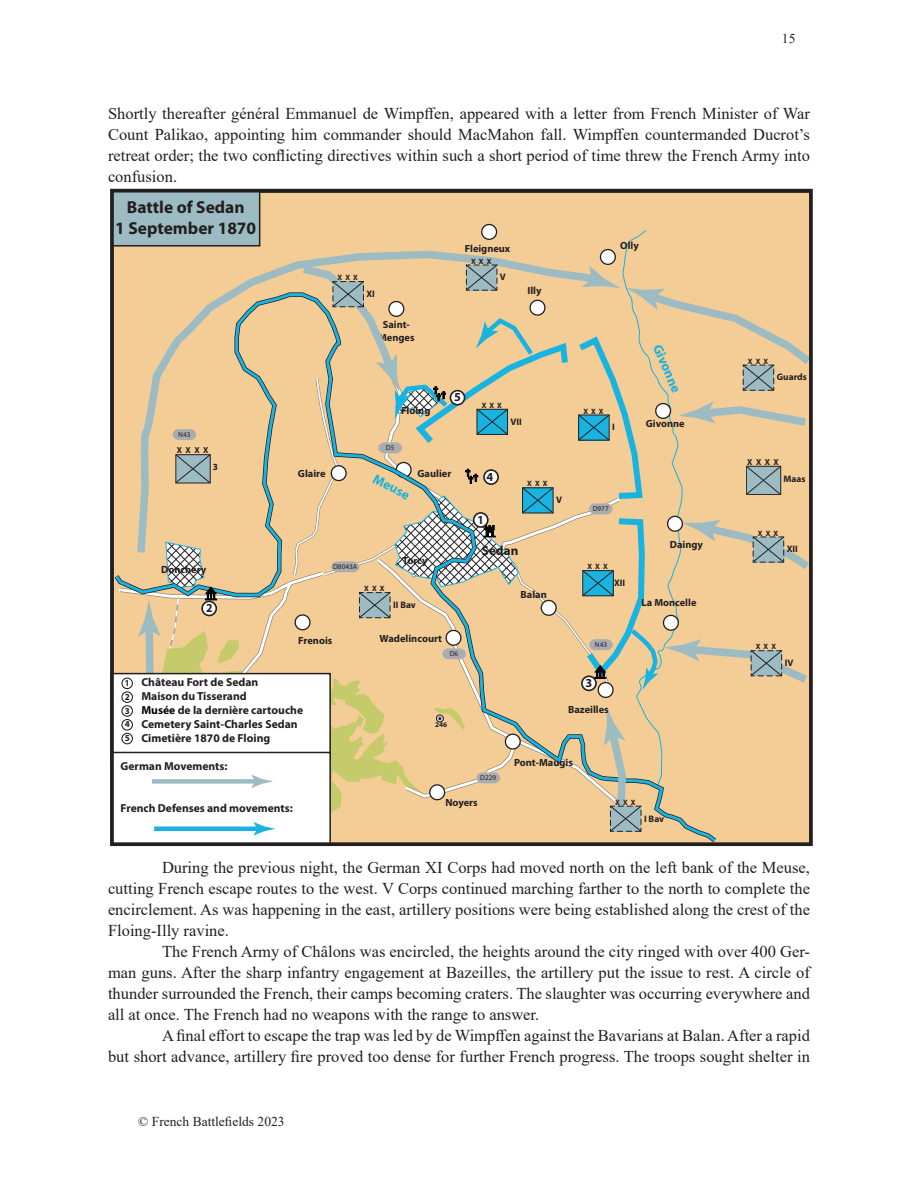
<style>
.page{position:relative;width:918px;height:1188px;background:#fff}
.page>*{position:absolute;margin:0;border:0;box-sizing:border-box;transform-origin:0 0}
.t1{font:700 17.4px/20.9px "Myriad Pro";color:#231f20;text-align:center}
.t2{font:16.5px/21px "Times New Roman";color:#231f20;text-align:justify}
.t3{font:13.5px "Times New Roman";color:#231f20}
.t4{font:700 13.5px "Myriad Pro";color:#18b3e0}
.t5{font:700 13.05px "Myriad Pro";color:#231f20}
.t6{font:700 12.3px "Myriad Pro";color:#231f20}
.t7{font:700 12.3px "Myriad Pro";color:#231f20;scale:.94 1}
.t8{font:700 11.7px/14px "Myriad Pro";color:#231f20}
.t9{font:700 11.55px "Myriad Pro";color:#231f20}
.t10{font:700 10.35px/12.5px "Myriad Pro";color:#231f20;text-align:center}
.t11{font:700 9.45px "Myriad Pro";color:#231f20}
.t12{font:700 9.15px/13.8px "Myriad Pro";color:#231f20;text-align:justify;scale:.94 1}
.t13{font:700 8.7px "Myriad Pro";color:#231f20}
.t14{font:700 7.65px "Myriad Pro";color:#231f20}
.t15{font:7.2px "Myriad Pro";color:#231f20}
.t16{font:700 7.2px "Myriad Pro";color:#231f20}
.s1{color:#040503}
</style>
<div class="page">
<div style="left:260px;top:194px;width:548px;height:30px;background:#f4cc95"></div>
<svg style="left:115px;top:224px;width:697px;height:623px;background:#e4cba1"></svg>
<div style="left:112px;top:191px;width:148px;height:55px;background:#9cbbc3"></div>
<div style="left:111px;top:190px;width:149px;height:57px;border:1px solid #231f20"></div>
<div style="left:110px;top:189px;width:703px;height:657px;border:4px solid #231f20"></div>
<p class="t3" style="left:782px;top:29px;width:15px">15</p>
<p class="t2" style="left:108px;top:103px;width:704px">Shortly thereafter général Emmanuel de Wimpffen, appeared with a letter from French Minister of War Count Palikao, appointing him commander should MacMahon fall. Wimpffen countermanded Ducrot’s retreat order; the two conflicting directives within such a short period of time threw the French Army into confusion.</p>
<p class="t1" style="left:115px;top:196px;width:143px">Battle of Sedan<br>1 September 1870</p>
<p class="t15" style="left:178px;top:430px;width:14px">N43</p>
<p class="t13" style="left:177px;top:445px;width:33px">X X X X</p>
<p class="t11" style="left:213px;top:461px;width:7px">3</p>
<p class="t10" style="left:161px;top:563px;width:47px">Donchéry</p>
<p class="t7" style="left:206px;top:600px;width:8px">2</p>
<p class="t10" style="left:465px;top:242px;width:47px">Fleigneux</p>
<p class="t14" style="left:471px;top:256px;width:22px">X X X</p>
<p class="t14" style="left:338px;top:273px;width:22px">X X X</p>
<p class="t11" style="left:500px;top:271px;width:7px">V</p>
<p class="t11" style="left:367px;top:288px;width:10px">XI</p>
<p class="t10" style="left:378px;top:318px;width:38px">Saint-<br>Menges</p>
<p class="t10" style="left:527px;top:284px;width:16px">Illy</p>
<p class="t10" style="left:298px;top:467px;width:29px">Glaire</p>
<p class="t10" style="left:401px;top:404px;width:31px">Floing</p>
<p class="t15" style="left:386px;top:443px;width:10px">D5</p>
<p class="t6" style="left:454px;top:389px;width:8px">5</p>
<p class="t4" style="left:378px;top:470px;width:41px;rotate:27deg">Meuse</p>
<p class="t10" style="left:417px;top:467px;width:35px">Gaulier</p>
<p class="t15" style="left:333px;top:562px;width:26px">D8043A</p>
<p class="t14" style="left:364px;top:584px;width:22px">X X X</p>
<p class="t10" style="left:403px;top:554px;width:27px">Torcy</p>
<p class="t11" style="left:393px;top:599px;width:24px">II Bav</p>
<p class="t10" style="left:298px;top:634px;width:36px">Frenois</p>
<p class="t10" style="left:380px;top:632px;width:64px">Wadelincourt</p>
<p class="t15" style="left:450px;top:649px;width:10px">D6</p>
<p class="t14" style="left:482px;top:400px;width:22px">X X X</p>
<p class="t11" style="left:511px;top:415px;width:13px">VII</p>
<p class="t6" style="left:487px;top:469px;width:8px">4</p>
<p class="t7" style="left:478px;top:511px;width:8px">1</p>
<p class="t5" style="left:482px;top:542px;width:38px">Sedan</p>
<p class="t14" style="left:527px;top:479px;width:22px">X X X</p>
<p class="t11" style="left:556px;top:494px;width:7px">V</p>
<p class="t10" style="left:521px;top:588px;width:28px">Balan</p>
<p class="t10" style="left:620px;top:239px;width:20px">Olly</p>
<p class="t14" style="left:583px;top:406px;width:22px">X X X</p>
<p class="t11" style="left:612px;top:421px;width:4px">I</p>
<p class="t4" style="left:665px;top:342px;width:52px;rotate:66deg">Givonne</p>
<p class="t10" style="left:646px;top:417px;width:40px">Givonne</p>
<p class="t15" style="left:593px;top:504px;width:18px">D977</p>
<p class="t14" style="left:587px;top:562px;width:22px">X X X</p>
<p class="t11" style="left:614px;top:577px;width:13px">XII</p>
<p class="t15" style="left:595px;top:640px;width:14px">N43</p>
<p class="t10" style="left:670px;top:538px;width:35px">Daingy</p>
<p class="t10" style="left:641px;top:596px;width:57px">La Moncelle</p>
<p class="t8" style="left:141px;top:675px;width:163px">Château Fort de Sedan<br>Maison du Tisserand<br><span class="s1">Musée</span> de la dernière cartouche<br>Cemetery Saint-Charles Sedan<br>Cimetière 1870 de Floing</p>
<p class="t12" style="left:125px;top:676px;width:7px">1<br>2<br>3<br>4<br>5</p>
<p class="t9" style="left:121px;top:759px;width:108px">German Movements:</p>
<p class="t9" style="left:121px;top:801px;width:174px">French Defenses and movements:</p>
<p class="t16" style="left:259px;top:729px;width:13px">301</p>
<p class="t15" style="left:228px;top:734px;width:18px">D977</p>
<p class="t16" style="left:435px;top:720px;width:13px">246</p>
<p class="t15" style="left:480px;top:773px;width:18px">D229</p>
<p class="t10" style="left:445px;top:796px;width:34px">Noyers</p>
<p class="t6" style="left:586px;top:675px;width:8px">3</p>
<p class="t10" style="left:568px;top:702px;width:42px">Bazeilles</p>
<p class="t10" style="left:514px;top:756px;width:60px">Pont-Maugis</p>
<p class="t14" style="left:615px;top:797px;width:22px">X X X</p>
<p class="t11" style="left:644px;top:812px;width:22px">I Bav</p>
<p class="t14" style="left:748px;top:356px;width:22px">X X X</p>
<p class="t11" style="left:777px;top:371px;width:32px">Guards</p>
<p class="t13" style="left:747px;top:456px;width:33px">X X X X</p>
<p class="t11" style="left:784px;top:472px;width:24px">Maas</p>
<p class="t14" style="left:758px;top:528px;width:22px">X X X</p>
<p class="t11" style="left:787px;top:543px;width:13px">XII</p>
<p class="t14" style="left:756px;top:642px;width:22px">X X X</p>
<p class="t11" style="left:785px;top:657px;width:10px">IV</p>
<p class="t2" style="left:108px;top:857px;width:704px;text-indent:54px">During the previous night, the German XI Corps had moved north on the left bank of the Meuse, cutting French escape routes to the west. V Corps continued marching farther to the north to complete the encirclement. As was happening in the east, artillery positions were being established along the crest of the Floing-Illy ravine.</p>
<p class="t2" style="left:108px;top:941px;width:704px;text-indent:54px">The French Army of Châlons was encircled, the heights around the city ringed with over 400 Ger&shy;man guns. After the sharp infantry engagement at Bazeilles, the artillery put the issue to rest. A circle of thunder surrounded the French, their camps becoming craters. The slaughter was occurring everywhere and all at once. The French had no weapons with the range to answer.</p>
<p class="t2" style="left:108px;top:1025px;width:704px;text-align:right">A final effort to escape the trap was led by de Wimpffen against the Bavarians at Balan. After a rapid<br>but short advance, artillery fire proved too dense for further French progress. The troops sought shelter in</p>
<p class="t3" style="left:138px;top:1112px;width:148px">© French Battlefields 2023</p>
</div>
